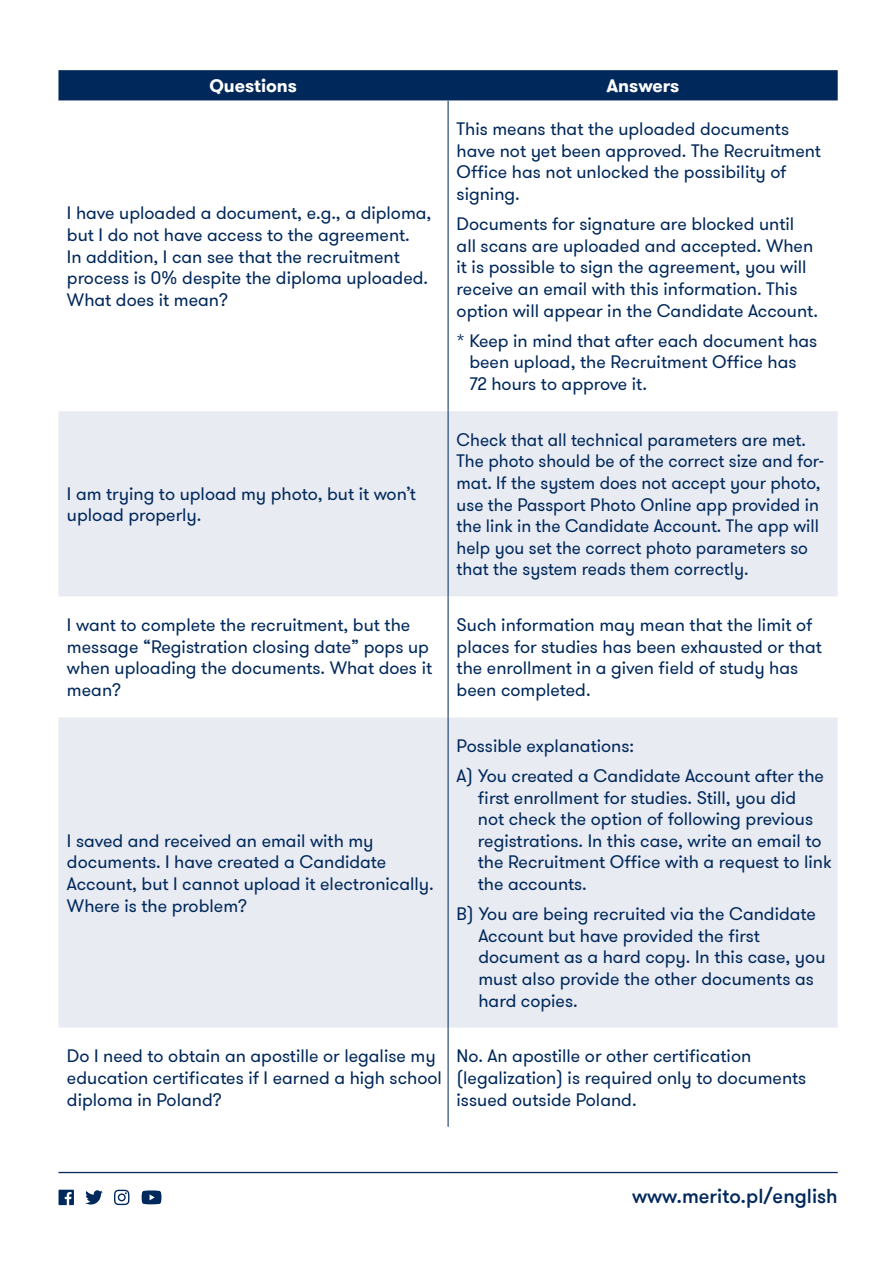
<style>
.page{position:relative;width:893px;height:1263px;background:#fff}
.page>*{position:absolute;margin:0;border:0;box-sizing:border-box;transform-origin:0 0}
.t1{font:500 20.1px "GT Walsheim Pro";color:#00285b}
.t2{font:18px/21.6px "GT Walsheim Pro";color:#00285b}
.t3{font:700 18px "GT Walsheim Pro";color:#fff}
</style>
<div class="page">
<hr style="left:58px;top:1172px;width:780px;height:1px;background:#00285b">
<svg style="left:114px;top:1190px;width:15px;height:15px"></svg>
<svg style="left:85px;top:1190px;width:18px;height:14px"></svg>
<svg style="left:59px;top:1190px;width:15px;height:15px"></svg>
<svg style="left:142px;top:1190px;width:19px;height:14px"></svg>
<svg style="left:58px;top:70px;width:780px;height:31px;background:#062d5f"></svg>
<div style="left:58px;top:411px;width:780px;height:186px;background:#e8ebf2"></div>
<svg style="left:58px;top:597px;width:780px;height:530px;fill:#e8ebf2"></svg>
<hr style="left:448px;top:101px;width:1px;height:310px;background:#00285b">
<hr style="left:448px;top:411px;width:1px;height:186px;background:#00285b">
<hr style="left:448px;top:597px;width:1px;height:120px;background:#00285b">
<hr style="left:448px;top:717px;width:1px;height:311px;background:#00285b">
<hr style="left:448px;top:1028px;width:1px;height:99px;background:#00285b">
<p class="t3" style="left:209px;top:74px;width:89px">Questions</p>
<p class="t3" style="left:606px;top:74px;width:74px">Answers</p>
<p class="t2" style="left:67px;top:203px;width:366px">I have uploaded a document, e.g., a diploma, but I do not have access to the agreement.<br>In addition, I can see that the recruitment process is 0% despite the diploma uploaded.<br>What does it mean?</p>
<p class="t2" style="left:67px;top:483px;width:350px">I am trying to upload my photo, but it won’t upload properly.</p>
<p class="t2" style="left:457px;top:119px;width:366px">This means that the uploaded documents have not yet been approved. The Recruitment Office has not unlocked the possibility of signing.</p>
<p class="t2" style="left:457px;top:214px;width:363px">Documents for signature are blocked until all scans are uploaded and accepted. When it is possible to sign the agreement, you will receive an email with this information. This option will appear in the Candidate Account.</p>
<p class="t2" style="left:469px;top:330px;width:349px;text-indent:-13px">* Keep in mind that after each document has been upload, the Recruitment Office has<br>72 hours to approve it.</p>
<p class="t2" style="left:457px;top:429px;width:369px">Check that all technical parameters are met.<br>The photo should be of the correct size and for&shy;mat. If the system does not accept your photo, use the Passport Photo Online app provided in the link in the Candidate Account. The app will help you set the correct photo parameters so that the system reads them correctly.</p>
<p class="t2" style="left:67px;top:615px;width:367px">I want to complete the recruitment, but the message “Registration closing date” pops up when uploading the documents. What does it mean?</p>
<p class="t2" style="left:457px;top:615px;width:367px">Such information may mean that the limit of places for studies has been exhausted or that the enrollment in a given field of study has been completed.</p>
<p class="t2" style="left:67px;top:830px;width:368px">I saved and received an email with my documents. I have created a Candidate Account, but I cannot upload it electronically.<br>Where is the problem?</p>
<p class="t2" style="left:457px;top:731px;width:369px;line-height:30.2px">Possible explanations:<br>A) You created a Candidate Account after the</p>
<p class="t2" style="left:478px;top:787px;width:355px">first enrollment for studies. Still, you did<br>not check the option of following previous registrations. In this case, write an email to the Recruitment Office with a request to link the accounts.</p>
<p class="t2" style="left:478px;top:903px;width:349px;text-indent:-22px">B) You are being recruited via the Candidate Account but have provided the first document as a hard copy. In this case, you must also provide the other documents as hard copies.</p>
<p class="t2" style="left:67px;top:1046px;width:376px">Do I need to obtain an apostille or legalise my education certificates if I earned a high school diploma in Poland?</p>
<p class="t2" style="left:457px;top:1046px;width:351px">No. An apostille or other certification (legalization) is required only to documents issued outside Poland.</p>
<p class="t1" style="left:632px;top:1183px;width:207px">www.merito.pl/english</p>
</div>
